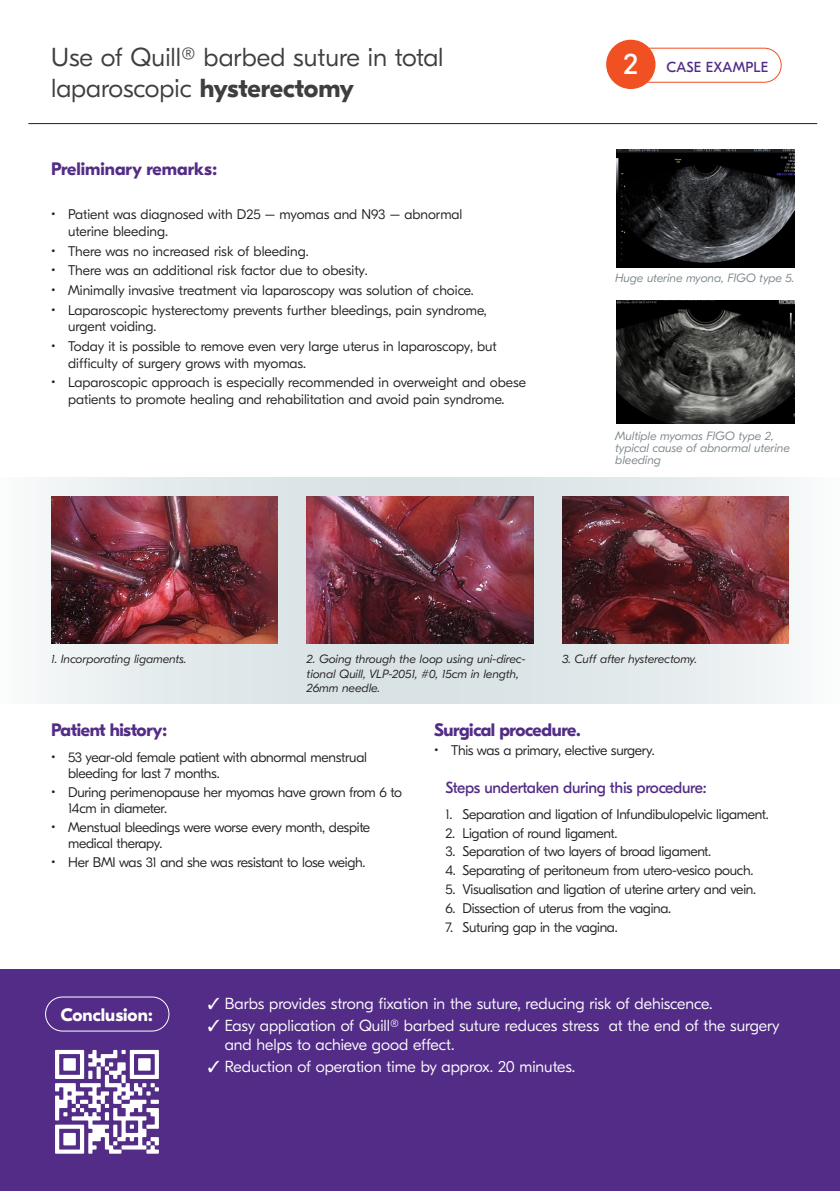
<style>
.page{position:relative;width:840px;height:1191px;background:#fff}
.page>*{position:absolute;margin:0;border:0;box-sizing:border-box;transform-origin:0 0}
.t1{font:29.6px "GT Eesti Display";color:#fff}
.t2{font:300 26px/31.2px "GT Eesti Display";color:#3e3e3f}
.t3{font:700 18px "GT Eesti Display";letter-spacing:-.02em;color:#532c87}
.t4{font:700 18px "GT Eesti Display";color:#532c87}
.t5{font:700 18px "GT Eesti Display";color:#fff}
.t6{font:300 16px/19.2px "GT Eesti Display";color:#fff}
.t7{font:16px "GT Eesti Display";letter-spacing:-.02em;color:#532c87}
.t8{font:14.6px "GT Eesti Display";letter-spacing:.01em;color:#532c87}
.t9{font:300 14px/16px "GT Eesti Display";letter-spacing:-.02em;color:#231f20}
.t10{font:300 14px/16.8px "GT Eesti Display";color:#231f20}
.t11{font:italic 300 12px/14.4px "GT Eesti Display";color:#231f20}
.t12{font:italic 300 12px/12px "GT Eesti Display";color:#7c868c}
.s1{font-weight:700}
</style>
<div class="page">
<div style="left:0;top:969px;width:839px;height:222px;background:#532c87"></div>
<div style="left:45px;top:996px;width:124px;height:35px;border:1px solid #fff;border-radius:17px"></div>
<svg style="left:42px;top:477px;width:751px;height:227px;background:#e1e8ea"></svg>
<img style="left:51px;top:496px;width:227px;height:148px">
<img style="left:306px;top:496px;width:227px;height:148px">
<img style="left:561px;top:496px;width:227px;height:148px">
<img style="left:616px;top:149px;width:177px;height:118px">
<img style="left:616px;top:301px;width:177px;height:122px">
<hr style="left:28px;top:123px;width:788px;height:1px;background:#231f20">
<div style="left:618px;top:48px;width:162px;height:34px;border:1px solid #f05022;border-radius:17px"></div>
<div style="left:605px;top:40px;width:50px;height:49px;background:#f05022;border-radius:50%"></div>
<svg style="left:55px;top:1050px;width:104px;height:103px"></svg>
<p class="t2" style="left:51px;top:42px;width:394px">Use of Quill® barbed suture in total laparoscopic <span class="s1">hysterectomy</span></p>
<p class="t4" style="left:51px;top:159px;width:167px">Preliminary remarks:</p>
<p class="t10" style="left:68px;top:206px;width:395px;text-indent:-17px">• Patient was diagnosed with D25 – myomas and N93 – abnormal uterine bleeding.</p>
<p class="t10" style="left:51px;top:243px;width:259px">• There was no increased risk of bleeding.</p>
<p class="t10" style="left:51px;top:262px;width:318px">• There was an additional risk factor due to obesity.</p>
<p class="t10" style="left:51px;top:282px;width:424px">• Minimally invasive treatment via laparoscopy was solution of choice.</p>
<p class="t10" style="left:68px;top:302px;width:420px;text-indent:-17px">• Laparoscopic hysterectomy prevents further bleedings, pain syndrome, urgent voiding.</p>
<p class="t10" style="left:68px;top:338px;width:430px;text-indent:-17px">• Today it is possible to remove even very large uterus in laparoscopy, but difficulty of surgery grows with myomas.</p>
<p class="t10" style="left:51px;top:374px;width:476px;text-align:center">• Laparoscopic approach is especially recommended in overweight and obese patients to promote healing and rehabilitation and avoid pain syndrome.</p>
<p class="t1" style="left:623px;top:48px;width:16px">2</p>
<p class="t8" style="left:666px;top:59px;width:103px">CASE EXAMPLE</p>
<p class="t12" style="left:615px;top:272px;width:181px">Huge uterine myona, FIGO type 5.</p>
<p class="t12" style="left:615px;top:430px;width:176px">Multiple myomas FIGO type 2, typical cause of abnormal uterine bleeding</p>
<p class="t11" style="left:51px;top:652px;width:136px">1. Incorporating ligaments.</p>
<p class="t11" style="left:306px;top:652px;width:220px">2. Going through the loop using uni-direc&shy;tional Quill, VLP-2051, #0, 15cm in length,<br>26mm needle.</p>
<p class="t11" style="left:561px;top:652px;width:136px">3. Cuff after hysterectomy.</p>
<p class="t3" style="left:51px;top:720px;width:117px">Patient history:</p>
<p class="t9" style="left:68px;top:749px;width:300px;text-indent:-17px">• 53 year-old female patient with abnormal menstrual bleeding for last 7 months.</p>
<p class="t9" style="left:68px;top:784px;width:335px;text-indent:-17px">• During perimenopause her myomas have grown from 6 to<br>14cm in diameter.</p>
<p class="t9" style="left:68px;top:819px;width:303px;text-indent:-17px">• Menstual bleedings were worse every month, despite medical therapy.</p>
<p class="t9" style="left:51px;top:854px;width:316px">• Her BMI was 31 and she was resistant to lose weigh.</p>
<p class="t3" style="left:434px;top:720px;width:147px">Surgical procedure.</p>
<p class="t9" style="left:434px;top:743px;width:222px">• This was a primary, elective surgery.</p>
<p class="t7" style="left:445px;top:779px;width:262px">Steps undertaken during this procedure:</p>
<p class="t9" style="left:445px;top:806px;width:324px">1. Separation and ligation of Infundibulopelvic ligament.</p>
<p class="t9" style="left:445px;top:825px;width:173px">2. Ligation of round ligament.</p>
<p class="t9" style="left:445px;top:844px;width:267px">3. Separation of two layers of broad ligament.</p>
<p class="t9" style="left:445px;top:862px;width:309px">4. Separating of peritoneum from utero-vesico pouch.</p>
<p class="t9" style="left:445px;top:881px;width:312px">5. Visualisation and ligation of uterine artery and vein.</p>
<p class="t9" style="left:445px;top:900px;width:227px">6. Dissection of uterus from the vagina.</p>
<p class="t9" style="left:445px;top:919px;width:173px">7. Suturing gap in the vagina.</p>
<p class="t5" style="left:61px;top:1004px;width:93px">Conclusion:</p>
<p class="t6" style="left:207px;top:994px;width:506px">✓ Barbs provides strong fixation in the suture, reducing risk of dehiscence.</p>
<p class="t6" style="left:225px;top:1016px;width:556px;text-indent:-17px">✓ Easy application of Quill® barbed suture reduces stress at the end of the surgery and helps to achieve good effect.</p>
<p class="t6" style="left:207px;top:1057px;width:369px">✓ Reduction of operation time by approx. 20 minutes.</p>
</div>
